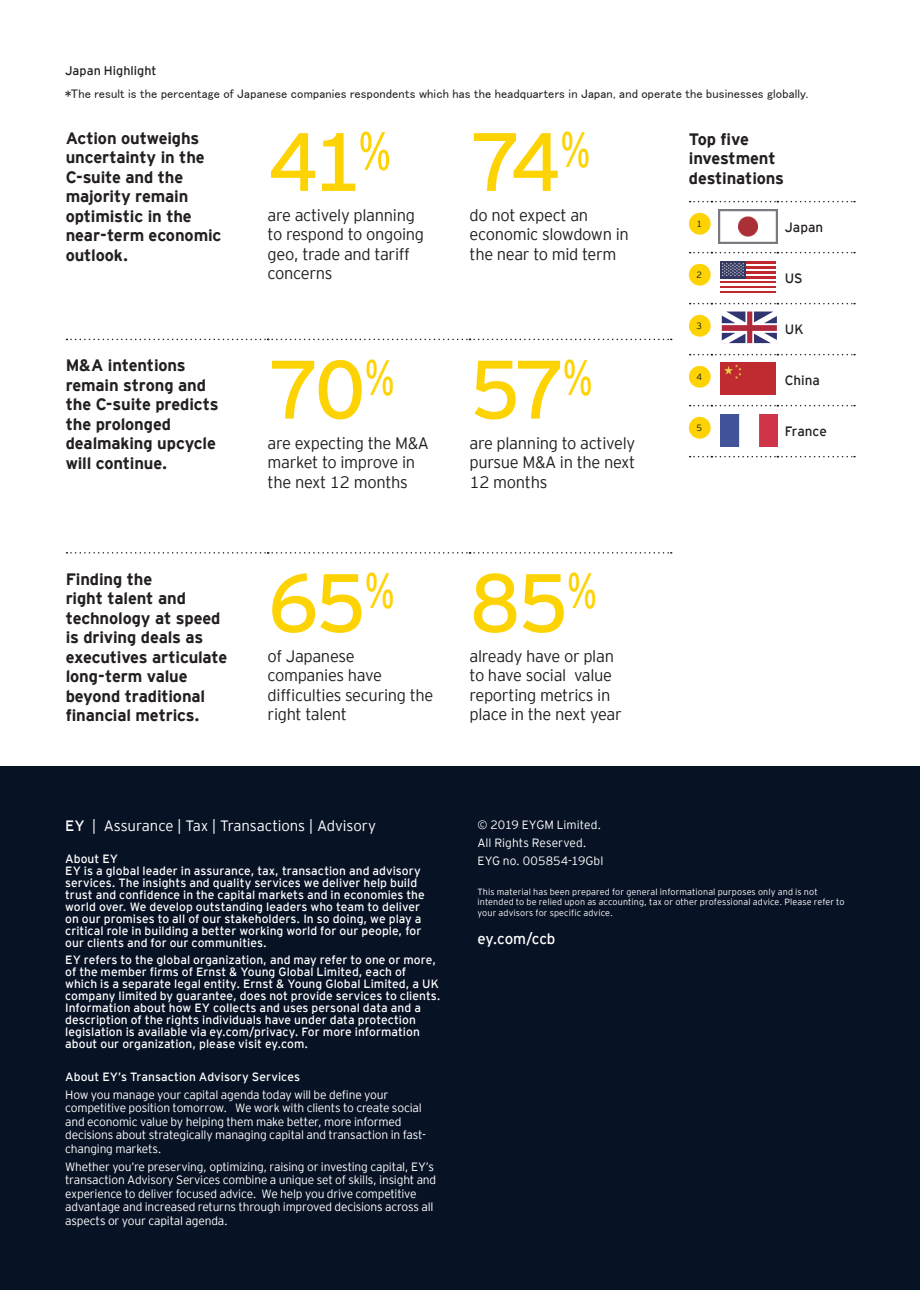
<style>
.page{position:relative;width:920px;height:1290px;background:#fff}
.page>*{position:absolute;margin:0;border:0;box-sizing:border-box;transform-origin:0 0}
.t1{font:82.5px "EY Interstate";letter-spacing:-.065em;color:#fed304}
.t2{font:700 16.5px/19.5px "EY Interstate";letter-spacing:-.01em;color:#231f20}
.t3{font:300 16.5px/19.5px "EY Interstate";letter-spacing:-.02em;color:#231f20}
.t4{font:300 15px "EY Interstate";letter-spacing:-.01em;color:#fff}
.t5{font:15px "EY Interstate";letter-spacing:-.02em;color:#fff}
.t6{font:13.5px "EY Interstate";color:#231f20}
.t7{font:12.45px "MS P Gothic";letter-spacing:.01em;color:#231f20}
.t8{font:12.45px "EY Interstate";letter-spacing:.005em;color:#231f20}
.t9{font:12px/12px "EY Interstate";letter-spacing:.005em;color:#fff}
.t10{font:300 12px/13.5px "EY Interstate";letter-spacing:-.015em;color:#fff}
.t11{font:300 12px/18px "EY Interstate";letter-spacing:.005em;color:#fff}
.t12{font:300 9px/10.5px "EY Interstate";letter-spacing:.015em;color:#fff}
.t13{font:300 9px "EY Interstate";color:#071224}
.s1{font-weight:400}
</style>
<div class="page">
<div style="left:0;top:766px;width:920px;height:524px;background:#071224"></div>
<svg style="left:66px;top:339px;width:606px;height:1px"></svg>
<svg style="left:66px;top:552px;width:606px;height:2px"></svg>
<svg style="left:690px;top:252px;width:165px;height:1px"></svg>
<svg style="left:690px;top:354px;width:165px;height:1px"></svg>
<svg style="left:690px;top:456px;width:165px;height:1px"></svg>
<svg style="left:690px;top:303px;width:165px;height:1px"></svg>
<svg style="left:690px;top:405px;width:165px;height:1px"></svg>
<svg style="left:690px;top:201px;width:165px;height:1px"></svg>
<div style="left:689px;top:213px;width:22px;height:22px;background:#fed304;border-radius:50%"></div>
<div style="left:689px;top:264px;width:22px;height:22px;background:#fed304;border-radius:50%"></div>
<hr style="left:720px;top:291px;width:56px;height:2px;background:#bf272d">
<hr style="left:720px;top:286px;width:56px;height:2px;background:#bf272d">
<hr style="left:720px;top:281px;width:56px;height:2px;background:#bf272d">
<hr style="left:720px;top:276px;width:56px;height:2px;background:#bf272d">
<hr style="left:720px;top:271px;width:56px;height:2px;background:#bf272d">
<hr style="left:720px;top:266px;width:56px;height:2px;background:#bf272d">
<hr style="left:720px;top:261px;width:56px;height:2px;background:#bf272d">
<div style="left:720px;top:261px;width:26px;height:17px;background:#353961"></div>
<svg style="left:722px;top:263px;width:22px;height:13px"></svg>
<div style="left:689px;top:315px;width:22px;height:22px;background:#fed304;border-radius:50%"></div>
<div style="left:689px;top:366px;width:22px;height:22px;background:#fed304;border-radius:50%"></div>
<div style="left:720px;top:363px;width:56px;height:32px;background:#c02b32"></div>
<svg style="left:724px;top:364px;width:17px;height:15px"></svg>
<div style="left:689px;top:417px;width:22px;height:22px;background:#fed304;border-radius:50%"></div>
<img style="left:721px;top:415px;width:56px;height:32px">
<img style="left:719px;top:210px;width:58px;height:34px">
<svg style="left:722px;top:311px;width:55px;height:32px"></svg>
<p class="t8" style="left:65px;top:62px;width:93px">Japan Highlight</p>
<p class="t7" style="left:65px;top:87px;width:745px">*The result is the percentage of Japanese companies respondents which has the headquarters in Japan, and operate the businesses globally.</p>
<h2 class="t2" style="left:66px;top:127px;width:157px">Action outweighs uncertainty in the<br>C-suite and the majority remain optimistic in the near-term economic outlook.</h2>
<h1 class="t1" style="left:268px;top:103px;width:125px">41<sup>%</sup></h1>
<h2 class="t3" style="left:268px;top:204px;width:158px">are actively planning to respond to ongoing geo, trade and tariff concerns</h2>
<h2 class="t2" style="left:66px;top:355px;width:154px">M&amp;A intentions remain strong and the C-suite predicts the prolonged dealmaking upcycle will continue.</h2>
<h1 class="t1" style="left:268px;top:331px;width:129px">70<sup>%</sup></h1>
<h2 class="t3" style="left:268px;top:432px;width:163px">are expecting the M&amp;A market to improve in the next 12 months</h2>
<h2 class="t2" style="left:66px;top:568px;width:163px">Finding the<br>right talent and technology at speed is driving deals as executives articulate long-term value beyond traditional financial metrics.</h2>
<h1 class="t1" style="left:268px;top:544px;width:129px">65<sup>%</sup></h1>
<h2 class="t3" style="left:268px;top:645px;width:167px">of Japanese companies have difficulties securing the right talent</h2>
<h1 class="t1" style="left:469px;top:103px;width:123px">74<sup>%</sup></h1>
<h2 class="t3" style="left:469px;top:204px;width:161px">do not expect an economic slowdown in the near to mid term</h2>
<h1 class="t1" style="left:469px;top:331px;width:125px">57<sup>%</sup></h1>
<h2 class="t3" style="left:469px;top:432px;width:167px;text-align:justify">are planning to actively pursue M&amp;A in the next 12 months</h2>
<h1 class="t1" style="left:469px;top:544px;width:130px">85<sup>%</sup></h1>
<h2 class="t3" style="left:469px;top:645px;width:154px">already have or plan to have social value reporting metrics in place in the next year</h2>
<h2 class="t2" style="left:689px;top:128px;width:97px">Top five investment destinations</h2>
<p class="t13" style="left:697px;top:217px;width:7px">1</p>
<p class="t6" style="left:785px;top:218px;width:40px">Japan</p>
<p class="t13" style="left:697px;top:268px;width:7px">2</p>
<p class="t6" style="left:785px;top:269px;width:19px">US</p>
<p class="t13" style="left:697px;top:319px;width:7px">3</p>
<p class="t6" style="left:785px;top:320px;width:20px">UK</p>
<p class="t13" style="left:697px;top:370px;width:7px">4</p>
<p class="t6" style="left:785px;top:371px;width:37px">China</p>
<p class="t13" style="left:697px;top:421px;width:7px">5</p>
<p class="t6" style="left:785px;top:422px;width:43px">France</p>
<p class="t4" style="left:65px;top:815px;width:312px"><span class="s1">EY</span> | Assurance | Tax | Transactions | Advisory</p>
<p class="t9" style="left:65px;top:852px;width:361px">About EY<br>EY is a global leader in assurance, tax, transaction and advisory services. The insights and quality services we deliver help build trust and confidence in the capital markets and in economies the world over. We develop outstanding leaders who team to deliver on our promises to all of our stakeholders. In so doing, we play a critical role in building a better working world for our people, for our clients and for our communities.</p>
<p class="t9" style="left:65px;top:953px;width:377px">EY refers to the global organization, and may refer to one or more, of the member firms of Ernst &amp; Young Global Limited, each of which is a separate legal entity. Ernst &amp; Young Global Limited, a UK company limited by guarantee, does not provide services to clients.<br>Information about how EY collects and uses personal data and a description of the rights individuals have under data protection legislation is available via ey.com/privacy. For more information about our organization, please visit ey.com.</p>
<p class="t9" style="left:65px;top:1070px;width:236px">About EY’s Transaction Advisory Services</p>
<p class="t10" style="left:65px;top:1087px;width:362px">How you manage your capital agenda today will be define your competitive position tomorrow. We work with clients to create social and economic value by helping them make better, more informed decisions about strategically managing capital and transaction in fast&shy;changing markets.</p>
<p class="t10" style="left:65px;top:1159px;width:373px">Whether you’re preserving, optimizing, raising or investing capital, EY’s transaction Advisory Services combine a unique set of skills, insight and experience to deliver focused advice. We help you drive competitive advantage and increased returns through improved decisions across all aspects or your capital agenda.</p>
<p class="t11" style="left:477px;top:815px;width:127px">© 2019 EYGM Limited.<br>All Rights Reserved.<br>EYG no. 005854-19Gbl</p>
<p class="t12" style="left:477px;top:886px;width:369px">This material has been prepared for general informational purposes only and is not intended to be relied upon as accounting, tax or other professional advice. Please refer to your advisors for specific advice.</p>
<p class="t5" style="left:477px;top:928px;width:80px">ey.com/ccb</p>
</div>
